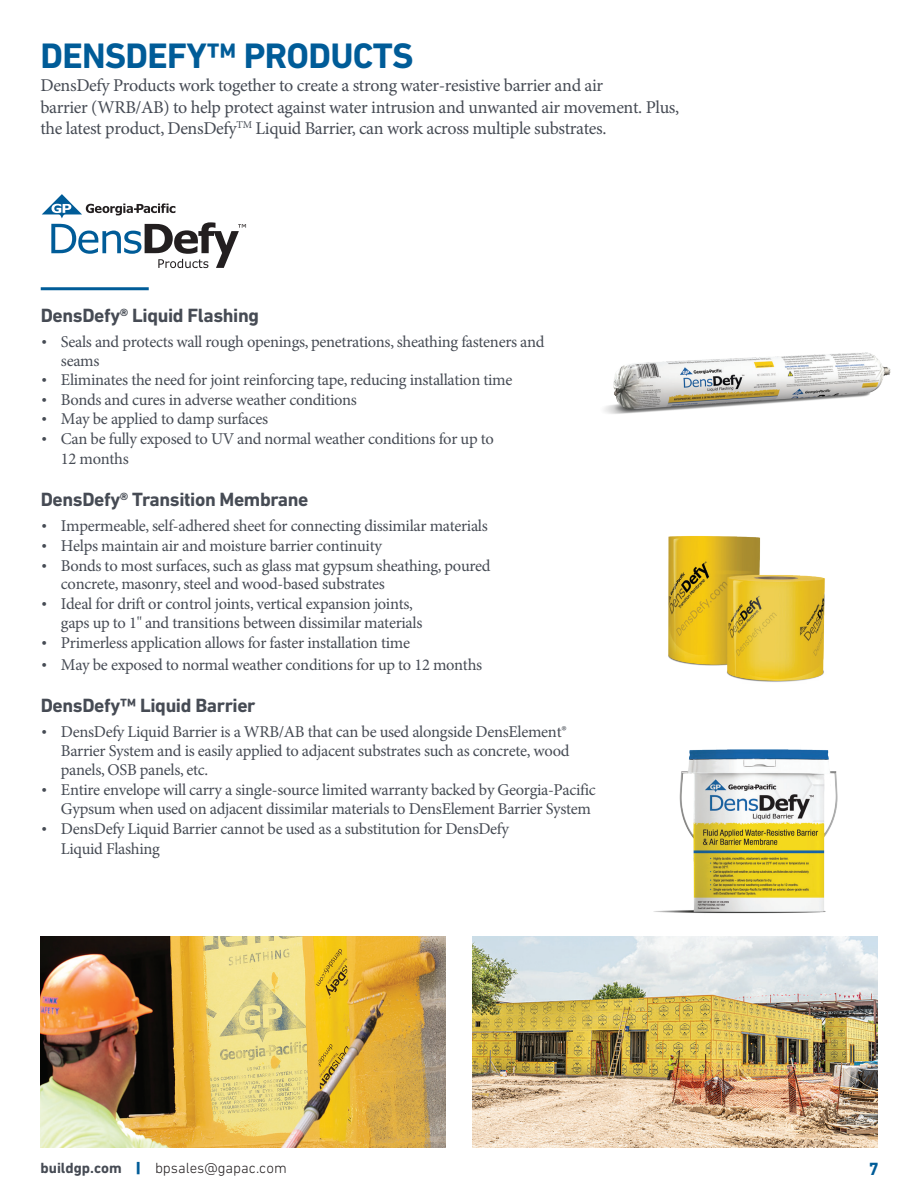
<style>
.page{position:relative;width:918px;height:1188px;background:#fff}
.page>*{position:absolute;margin:0;border:0;box-sizing:border-box;transform-origin:0 0}
.t1{font:700 36px "DIN Next LT Pro";letter-spacing:-.02em;color:#005c98}
.t2{font:700 19.5px "DIN Next LT Pro";letter-spacing:-.02em;color:#464b54}
.t3{font:18px/21.3px "Minion Pro";letter-spacing:-.02em;color:#464b54}
.t4{font:700 18px "DIN Next LT Pro";color:#005c98}
.t5{font:16.5px/19px "Minion Pro";letter-spacing:-.02em;color:#464b54}
.t6{font:300 15px "DIN Next LT Pro";color:#231f20}
.s1{font-family:"DIN Next LT Pro";font-weight:300}
.s2{font-weight:700;color:#464b54}
.s3{font-weight:900;color:#005c98}
</style>
<div class="page">
<img style="left:604px;top:352px;width:287px;height:62px">
<img style="left:668px;top:536px;width:157px;height:123px">
<img style="left:653px;top:659px;width:185px;height:255px">
<svg style="left:42px;top:194px;width:204px;height:74px"></svg>
<hr style="left:41px;top:287px;width:108px;height:3px;background:#005c98">
<img style="left:40px;top:936px;width:406px;height:212px">
<img style="left:472px;top:936px;width:406px;height:212px">
<h1 class="t1" style="left:40px;top:34px;width:375px">DENSDEFY™ PRODUCTS</h1>
<p class="t3" style="left:40px;top:75px;width:640px">DensDefy Products work together to create a strong water-resistive barrier and air<br>barrier (WRB/AB) to help protect against water intrusion and unwanted air movement. Plus, the latest product, DensDefy<sup>TM</sup> Liquid Barrier, can work across multiple substrates.</p>
<p class="t2" style="left:41px;top:304px;width:220px">DensDefy® Liquid Flashing</p>
<p class="t5" style="left:61px;top:333px;width:485px;line-height:18.5px;text-indent:-20px"><span class="s1">•</span> Seals and protects wall rough openings, penetrations, sheathing fasteners and seams</p>
<p class="t5" style="left:41px;top:371px;width:473px"><span class="s1">•</span> Eliminates the need for joint reinforcing tape, reducing installation time</p>
<p class="t5" style="left:41px;top:390px;width:318px"><span class="s1">•</span> Bonds and cures in adverse weather conditions</p>
<p class="t5" style="left:41px;top:410px;width:229px"><span class="s1">•</span> May be applied to damp surfaces</p>
<p class="t5" style="left:61px;top:429px;width:434px;line-height:20.5px;text-indent:-20px"><span class="s1">•</span> Can be fully exposed to UV and normal weather conditions for up to<br>12 months</p>
<p class="t2" style="left:41px;top:488px;width:269px">DensDefy® Transition Membrane</p>
<p class="t5" style="left:41px;top:517px;width:449px"><span class="s1">•</span> Impermeable, self-adhered sheet for connecting dissimilar materials</p>
<p class="t5" style="left:41px;top:536px;width:343px"><span class="s1">•</span> Helps maintain air and moisture barrier continuity</p>
<p class="t5" style="left:61px;top:556px;width:431px;line-height:18.5px;text-indent:-20px"><span class="s1">•</span> Bonds to most surfaces, such as glass mat gypsum sheathing, poured concrete, masonry, steel and wood-based substrates</p>
<p class="t5" style="left:61px;top:594px;width:363px;line-height:19.5px;text-indent:-20px"><span class="s1">•</span> Ideal for drift or control joints, vertical expansion joints, gaps up to 1" and transitions between dissimilar materials</p>
<p class="t5" style="left:41px;top:633px;width:371px"><span class="s1">•</span> Primerless application allows for faster installation time</p>
<p class="t5" style="left:41px;top:655px;width:443px"><span class="s1">•</span> May be exposed to normal weather conditions for up to 12 months</p>
<p class="t2" style="left:41px;top:694px;width:216px">DensDefy™ Liquid Barrier</p>
<p class="t5" style="left:61px;top:723px;width:510px;text-indent:-20px"><span class="s1">•</span> DensDefy Liquid Barrier is a WRB/AB that can be used alongside DensElement®<br>Barrier System and is easily applied to adjacent substrates such as concrete, wood panels, OSB panels, etc.</p>
<p class="t5" style="left:41px;top:780px;width:557px;text-align:right"><span class="s1">•</span> Entire envelope will carry a single-source limited warranty backed by Georgia-Pacific<br>Gypsum when used on adjacent dissimilar materials to DensElement Barrier System</p>
<p class="t5" style="left:61px;top:818px;width:450px;line-height:20.5px;text-indent:-20px"><span class="s1">•</span> DensDefy Liquid Barrier cannot be used as a substitution for DensDefy<br>Liquid Flashing</p>
<p class="t6" style="left:40px;top:1160px;width:248px"><span class="s2">buildgp.com</span> <span class="s3">|</span> bpsales@gapac.com</p>
<p class="t4" style="left:869px;top:1158px;width:12px">7</p>
</div>
